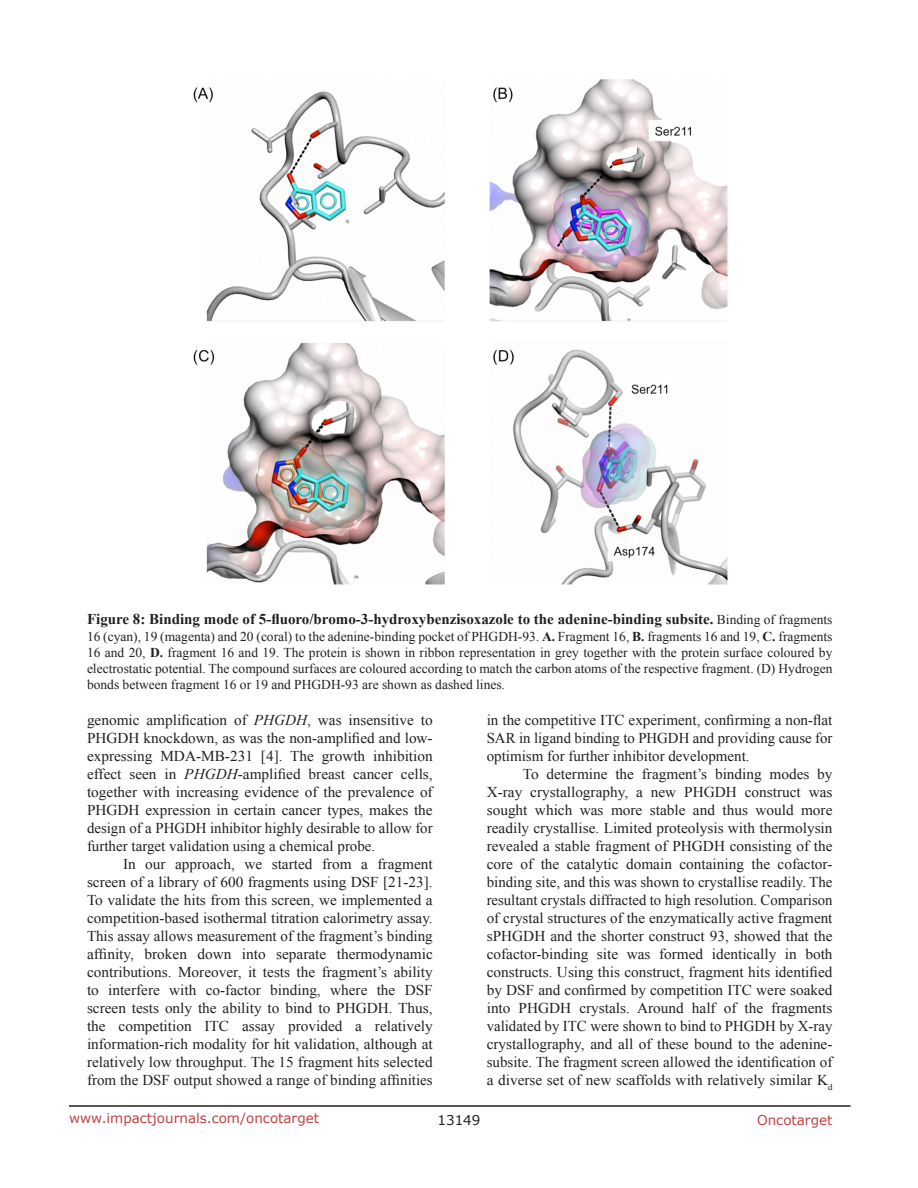
<style>
.page{position:relative;width:918px;height:1188px;background:#fff}
.page>*{position:absolute;margin:0;border:0;box-sizing:border-box;transform-origin:0 0}
.BodyText{font:15px/18px "Times New Roman";color:#231f20;text-align:justify}
.figuretext{font:700 15px "Times New Roman";color:#231f20}
.figuretext-2{font:13.5px/16.2px "Times New Roman";color:#231f20;text-align:justify}
.t1{font:13.5px "Verdana";color:#c24141}
.t2{font:13.5px "Verdana";color:#231f20}
.s1{font-weight:400;font-size:13.5px}
.s2{font-weight:700}
.s3{font-style:italic}
</style>
<div class="page">
<hr style="left:69px;top:1105px;width:781px;height:2px;background:#231f20">
<img style="left:193px;top:79px;width:535px;height:506px">
<p class="figuretext" style="left:87px;top:609px;width:747px">Figure 8: Binding mode of 5-fluoro/bromo-3-hydroxybenzisoxazole to the adenine-binding subsite. <span class="s1">Binding of fragments</span></p>
<p class="figuretext-2" style="left:87px;top:628px;width:747px">16 (cyan), 19 (magenta) and 20 (coral) to the adenine-binding pocket of PHGDH-93. <span class="s2">A.</span> Fragment 16, <span class="s2">B.</span> fragments 16 and 19, <span class="s2">C.</span> fragments 16 and 20, <span class="s2">D.</span> fragment 16 and 19. The protein is shown in ribbon representation in grey together with the protein surface coloured by electrostatic potential. The compound surfaces are coloured according to match the carbon atoms of the respective fragment. (D) Hydrogen bonds between fragment 16 or 19 and PHGDH-93 are shown as dashed lines.</p>
<p class="BodyText" style="left:87px;top:711px;width:347px">genomic amplification of <span class="s3">PHGDH</span>, was insensitive to PHGDH knockdown, as was the non-amplified and low&shy;expressing MDA-MB-231 [4]. The growth inhibition effect seen in <span class="s3">PHGDH</span>-amplified breast cancer cells, together with increasing evidence of the prevalence of PHGDH expression in certain cancer types, makes the design of a PHGDH inhibitor highly desirable to allow for further target validation using a chemical probe.</p>
<p class="BodyText" style="left:87px;top:855px;width:347px;text-indent:36px">In our approach, we started from a fragment screen of a library of 600 fragments using DSF [21-23].<br>To validate the hits from this screen, we implemented a competition-based isothermal titration calorimetry assay.<br>This assay allows measurement of the fragment’s binding affinity, broken down into separate thermodynamic contributions. Moreover, it tests the fragment’s ability to interfere with co-factor binding, where the DSF screen tests only the ability to bind to PHGDH. Thus, the competition ITC assay provided a relatively information-rich modality for hit validation, although at relatively low throughput. The 15 fragment hits selected from the DSF output showed a range of binding affinities</p>
<p class="BodyText" style="left:487px;top:711px;width:347px">in the competitive ITC experiment, confirming a non-flat SAR in ligand binding to PHGDH and providing cause for optimism for further inhibitor development.</p>
<p class="BodyText" style="left:487px;top:765px;width:347px;text-indent:36px">To determine the fragment’s binding modes by X-ray crystallography, a new PHGDH construct was sought which was more stable and thus would more readily crystallise. Limited proteolysis with thermolysin revealed a stable fragment of PHGDH consisting of the core of the catalytic domain containing the cofactor&shy;binding site, and this was shown to crystallise readily. The resultant crystals diffracted to high resolution. Comparison of crystal structures of the enzymatically active fragment sPHGDH and the shorter construct 93, showed that the cofactor-binding site was formed identically in both constructs. Using this construct, fragment hits identified by DSF and confirmed by competition ITC were soaked into PHGDH crystals. Around half of the fragments validated by ITC were shown to bind to PHGDH by X-ray crystallography, and all of these bound to the adenine&shy;subsite. The fragment screen allowed the identification of a diverse set of new scaffolds with relatively similar K<sub>d</sub></p>
<p class="t1" style="left:69px;top:1109px;width:252px">www.impactjournals.com/oncotarget</p>
<p class="t2" style="left:438px;top:1111px;width:44px">13149</p>
<p class="t1" style="left:757px;top:1111px;width:77px">Oncotarget</p>
</div>
